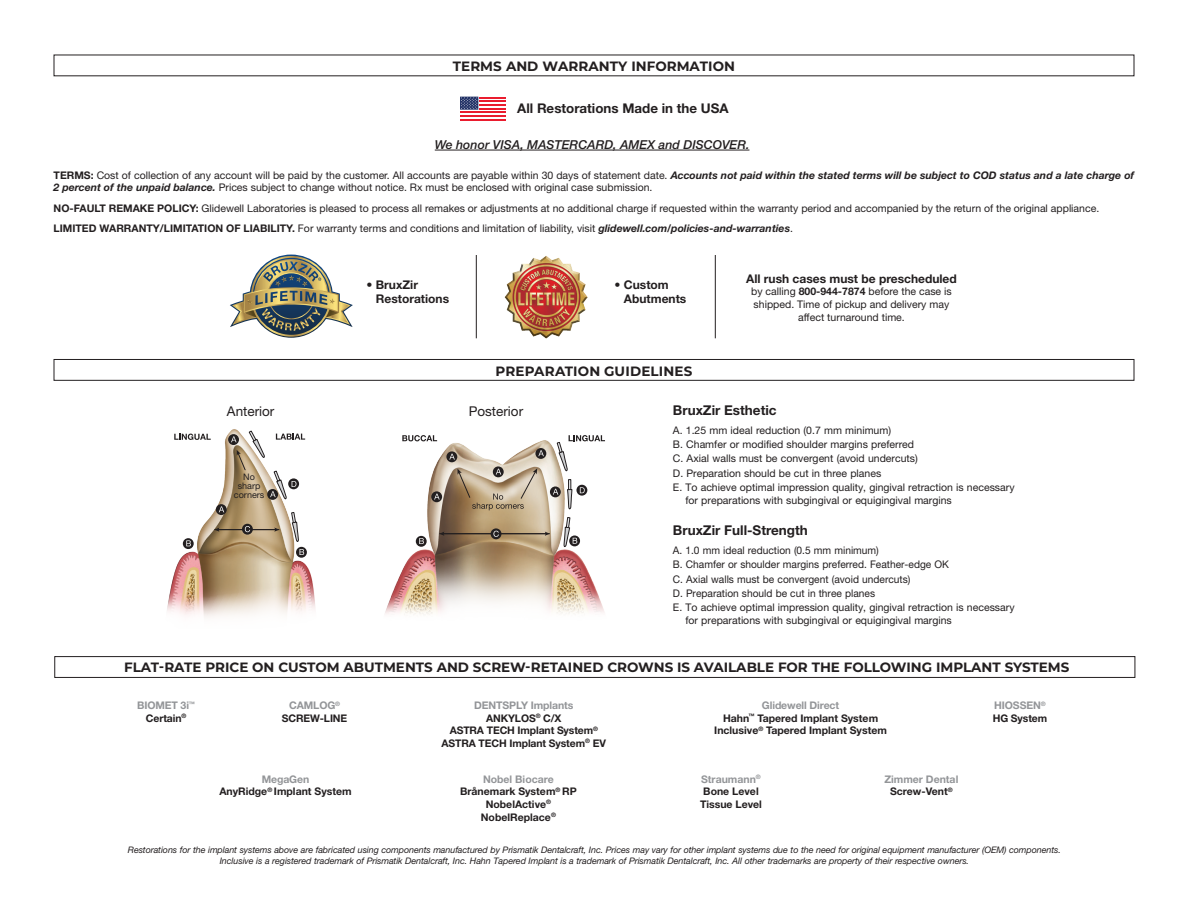
<style>
.page{position:relative;width:1188px;height:918px;background:#fff}
.page>*{position:absolute;margin:0;border:0;box-sizing:border-box;transform-origin:0 0}
.t1{font:700 13.5px "Montserrat";color:#231f20}
.copy_-_8pt{font:700 13.5px "Helvetica Neue LT Std";color:#231f20}
.copy_-_8pt-2{font:13.5px "Helvetica Neue LT Std";color:#231f20}
.t2{font:700 13.35px "Helvetica Neue LT Std";color:#231f20}
.t3{font:italic 500 12.3px "Helvetica Neue LT Std";color:#231f20}
.t4{font:700 12px/14.4px "Helvetica Neue LT Std";color:#231f20}
.t5{font:10.5px/12.6px "Helvetica Neue LT Std";color:#231f20}
.t6{font:700 10.5px "Helvetica Neue LT Std";color:#231f20}
.t7{font:700 10.5px "Helvetica Neue LT Std";letter-spacing:-.01em;color:#939598}
.t8{font:italic 9px/10.8px "Helvetica Neue LT Std";letter-spacing:-.01em;color:#231f20;text-align:center}
.t9{font:9px/9px "Helvetica Neue LT Std";color:#231f20;text-align:center}
.t10{font:8.4px "Helvetica Neue LT Std";color:#231f20}
.s1{font-weight:700}
.s2{font-weight:700;font-style:italic}
</style>
<div class="page">
<div style="left:54px;top:359px;width:1080px;height:22px;border:1px solid #231f20"></div>
<img style="left:385px;top:557px;width:219px;height:58px">
<svg style="left:402px;top:435px;width:203px;height:122px"></svg>
<svg style="left:230px;top:255px;width:123px;height:83px"></svg>
<img style="left:504px;top:256px;width:84px;height:83px">
<hr style="left:479px;top:97px;width:27px;height:2px;background:#ea1c2e">
<hr style="left:479px;top:100px;width:27px;height:2px;background:#ea1c2e">
<hr style="left:479px;top:104px;width:27px;height:2px;background:#ea1c2e">
<hr style="left:479px;top:108px;width:27px;height:2px;background:#ea1c2e">
<hr style="left:460px;top:111px;width:46px;height:2px;background:#ea1c2e">
<hr style="left:460px;top:115px;width:46px;height:2px;background:#ea1c2e">
<hr style="left:460px;top:119px;width:46px;height:2px;background:#ea1c2e">
<svg style="left:460px;top:97px;width:18px;height:13px"></svg>
<hr style="left:435px;top:150px;width:314px;height:1px;background:#231f20">
<img style="left:167px;top:429px;width:148px;height:188px">
<hr style="left:218px;top:529px;width:58px;height:1px;background:#231f20">
<svg style="left:274px;top:528px;width:5px;height:4px"></svg>
<svg style="left:214px;top:528px;width:5px;height:4px"></svg>
<svg style="left:242px;top:524px;width:11px;height:11px"></svg>
<svg style="left:245px;top:526px;width:5px;height:6px"></svg>
<svg style="left:183px;top:538px;width:11px;height:11px"></svg>
<svg style="left:186px;top:540px;width:5px;height:6px"></svg>
<svg style="left:296px;top:547px;width:11px;height:11px"></svg>
<svg style="left:291px;top:512px;width:13px;height:43px"></svg>
<svg style="left:228px;top:434px;width:11px;height:11px"></svg>
<svg style="left:216px;top:504px;width:11px;height:11px"></svg>
<svg style="left:219px;top:506px;width:5px;height:6px"></svg>
<svg style="left:174px;top:434px;width:37px;height:6px"></svg>
<svg style="left:231px;top:431px;width:74px;height:70px"></svg>
<hr style="left:476px;top:255px;width:1px;height:83px;background:#231f20">
<hr style="left:715px;top:255px;width:1px;height:83px;background:#231f20">
<div style="left:54px;top:656px;width:1081px;height:22px;border:1px solid #231f20"></div>
<p class="t1" style="left:453px;top:57px;width:284px">TERMS AND WARRANTY INFORMATION</p>
<p class="t2" style="left:517px;top:100px;width:213px">All Restorations Made in the USA</p>
<p class="t3" style="left:435px;top:137px;width:316px">We honor VISA, MASTERCARD, AMEX and DISCOVER.</p>
<p class="t5" style="left:54px;top:169px;width:1082px"><span class="s1">TERMS:</span> Cost of collection of any account will be paid by the customer. All accounts are payable within 30 days of statement date. <span class="s2">Accounts not paid within the stated terms will be subject to COD status and a late charge of<br>2 percent of the unpaid balance.</span> Prices subject to change without notice. Rx must be enclosed with original case submission.</p>
<p class="t5" style="left:54px;top:202px;width:1047px"><span class="s1">NO-FAULT REMAKE POLICY:</span> Glidewell Laboratories is pleased to process all remakes or adjustments at no additional charge if requested within the warranty period and accompanied by the return of the original appliance.</p>
<p class="t5" style="left:54px;top:222px;width:741px"><span class="s1">LIMITED WARRANTY/LIMITATION OF LIABILITY.</span> For warranty terms and conditions and limitation of liability, visit <span class="s2">glidewell.com/policies-and-warranties</span>.</p>
<p class="copy_-_8pt-2" style="left:227px;top:403px;width:49px">Anterior</p>
<p class="t9" style="left:243px;top:472px;width:13px">No</p>
<p class="t9" style="left:234px;top:481px;width:32px">sharp corners</p>
<p class="t4" style="left:376px;top:277px;width:75px;text-indent:-9px">• BruxZir<br>Restorations</p>
<p class="t4" style="left:624px;top:277px;width:64px;text-indent:-9px">• Custom<br>Abutments</p>
<p class="t1" style="left:496px;top:361px;width:198px">PREPARATION GUIDELINES</p>
<p class="t4" style="left:746px;top:271px;width:212px">All rush cases must be prescheduled</p>
<p class="t5" style="left:751px;top:285px;width:202px;text-align:center">by calling <span class="s1">800-944-7874</span> before the case is shipped. Time of pickup and delivery may affect turnaround time.</p>
<p class="copy_-_8pt-2" style="left:469px;top:403px;width:56px">Posterior</p>
<p class="copy_-_8pt" style="left:673px;top:402px;width:105px">BruxZir Esthetic</p>
<p class="t5" style="left:673px;top:424px;width:220px">A. 1.25 mm ideal reduction (0.7 mm minimum)</p>
<p class="t5" style="left:673px;top:438px;width:243px">B. Chamfer or modified shoulder margins preferred</p>
<p class="t5" style="left:673px;top:452px;width:246px">C. Axial walls must be convergent (avoid undercuts)</p>
<p class="t5" style="left:673px;top:467px;width:210px">D. Preparation should be cut in three planes</p>
<p class="t5" style="left:685px;top:481px;width:331px;text-indent:-13px">E. To achieve optimal impression quality, gingival retraction is necessary for preparations with subgingival or equigingival margins</p>
<p class="copy_-_8pt" style="left:673px;top:522px;width:136px">BruxZir Full-Strength</p>
<p class="t5" style="left:673px;top:544px;width:208px">A. 1.0 mm ideal reduction (0.5 mm minimum)</p>
<p class="t5" style="left:673px;top:558px;width:278px">B. Chamfer or shoulder margins preferred. Feather-edge OK</p>
<p class="t5" style="left:673px;top:572px;width:239px">C. Axial walls must be convergent (avoid undercuts)</p>
<p class="t5" style="left:673px;top:587px;width:204px">D. Preparation should be cut in three planes</p>
<p class="t5" style="left:685px;top:601px;width:331px;text-indent:-13px">E. To achieve optimal impression quality, gingival retraction is necessary for preparations with subgingival or equigingival margins</p>
<p class="t1" style="left:124px;top:658px;width:947px">FLAT-RATE PRICE ON CUSTOM ABUTMENTS AND SCREW-RETAINED CROWNS IS AVAILABLE FOR THE FOLLOWING IMPLANT SYSTEMS</p>
<p class="t10" style="left:158px;top:662px;width:167px">D. Preparation should be cut in three planes</p>
<p class="t10" style="left:406px;top:663px;width:167px">D. Preparation should be cut in three planes</p>
<p class="t10" style="left:659px;top:663px;width:167px">D. Preparation should be cut in three planes</p>
<p class="t7" style="left:137px;top:699px;width:60px">BIOMET 3i<sup>™</sup></p>
<p class="t6" style="left:146px;top:711px;width:42px">Certain<sup>®</sup></p>
<p class="t7" style="left:289px;top:699px;width:53px">CAMLOG<sup>®</sup></p>
<p class="t6" style="left:282px;top:711px;width:67px">SCREW-LINE</p>
<p class="t7" style="left:262px;top:773px;width:49px">MegaGen</p>
<p class="t6" style="left:219px;top:785px;width:134px">AnyRidge<sup>®</sup> Implant System</p>
<p class="t7" style="left:474px;top:699px;width:101px">DENTSPLY Implants</p>
<p class="t6" style="left:486px;top:711px;width:77px">ANKYLOS<sup>®</sup> C/X</p>
<p class="t6" style="left:450px;top:724px;width:150px">ASTRA TECH Implant System<sup>®</sup></p>
<p class="t6" style="left:442px;top:737px;width:166px">ASTRA TECH Implant System<sup>®</sup> EV</p>
<p class="t7" style="left:483px;top:772px;width:72px">Nobel Biocare</p>
<p class="t6" style="left:460px;top:785px;width:118px">Brånemark System<sup>®</sup> RP</p>
<p class="t6" style="left:486px;top:798px;width:67px">NobelActive<sup>®</sup></p>
<p class="t6" style="left:481px;top:810px;width:77px">NobelReplace<sup>®</sup></p>
<p class="t7" style="left:762px;top:699px;width:79px">Glidewell Direct</p>
<p class="t6" style="left:723px;top:711px;width:157px">Hahn<sup>™</sup> Tapered Implant System</p>
<p class="t6" style="left:714px;top:724px;width:174px">Inclusive<sup>®</sup> Tapered Implant System</p>
<p class="t7" style="left:701px;top:772px;width:61px">Straumann<sup>®</sup></p>
<p class="t6" style="left:703px;top:785px;width:57px">Bone Level</p>
<p class="t6" style="left:700px;top:798px;width:64px">Tissue Level</p>
<p class="t7" style="left:884px;top:772px;width:76px">Zimmer Dental</p>
<p class="t6" style="left:890px;top:785px;width:64px">Screw-Vent<sup>®</sup></p>
<p class="t7" style="left:994px;top:699px;width:53px">HIOSSEN<sup>®</sup></p>
<p class="t6" style="left:993px;top:711px;width:56px">HG System</p>
<p class="t8" style="left:128px;top:844px;width:934px">Restorations for the implant systems above are fabricated using components manufactured by Prismatik Dentalcraft, Inc. Prices may vary for other implant systems due to the need for original equipment manufacturer (OEM) components.<br>Inclusive is a registered trademark of Prismatik Dentalcraft, Inc. Hahn Tapered Implant is a trademark of Prismatik Dentalcraft, Inc. All other trademarks are property of their respective owners.</p>
</div>
